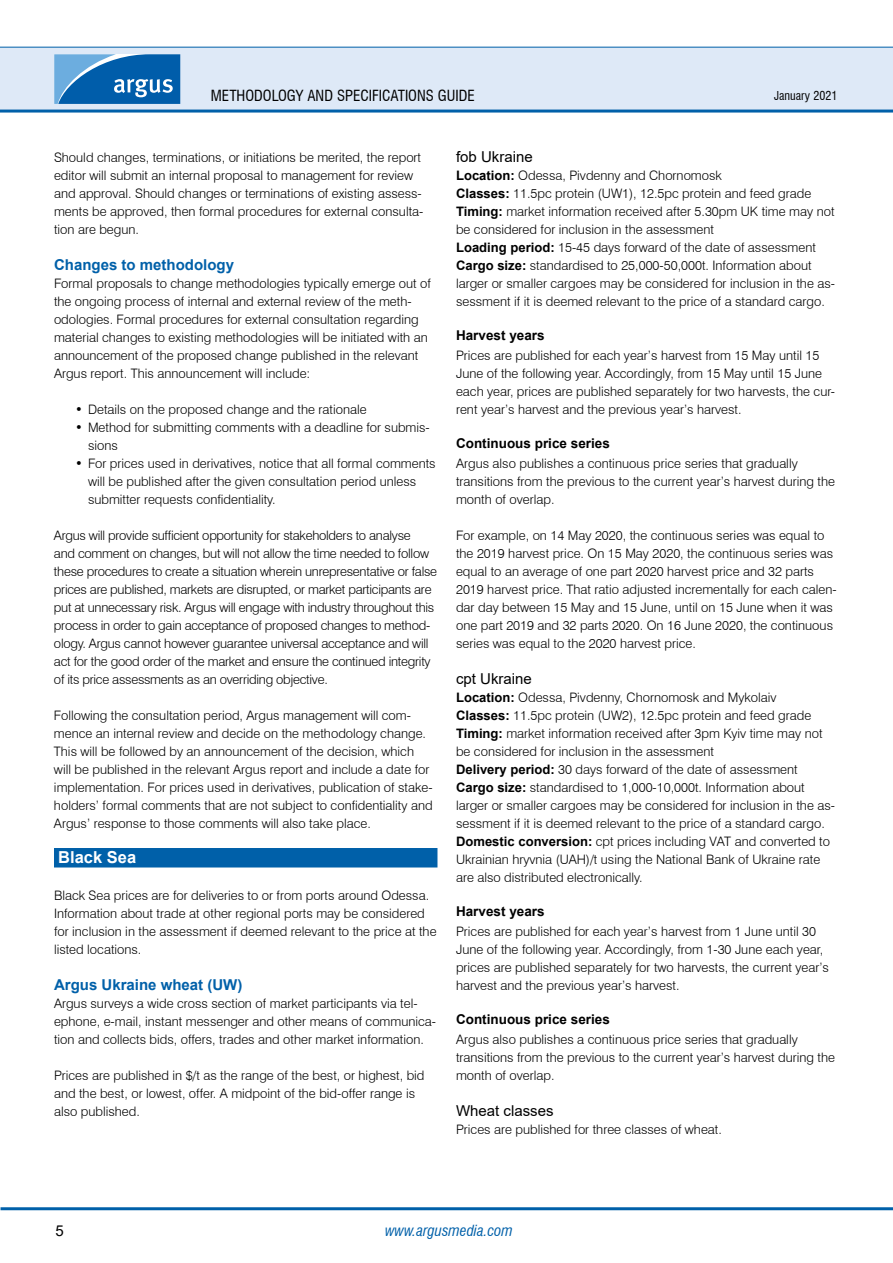
<style>
.page{position:relative;width:893px;height:1263px;background:#fff}
.page>*{position:absolute;margin:0;border:0;box-sizing:border-box;transform-origin:0 0}
.t1{font:700 16.5px "Arial";color:#fff}
.t2{font:700 15px "Arial";color:#0060a9}
.t3{font:15px "Arial";color:#000}
.t4{font:condensed 15px "Swiss 721 BT";color:#000}
.t5{font:italic condensed 15px "Swiss 721 BT";color:#0060a9}
.t6{font:700 13.5px "Arial";color:#000}
.t7{font:300 13.05px/18px "Swiss 721 BT";color:#000}
.t8{font:300 13.05px/18px "Swiss 721 BT";letter-spacing:-.02em;color:#000}
.t9{font:condensed 12px "Swiss 721 BT";color:#000}
.s1{font-family:"Arial";font-weight:700}
</style>
<div class="page">
<div style="left:0;top:47px;width:893px;height:64px;background:#dee9f7"></div>
<hr style="left:0;top:110px;width:893px;height:3px;background:#0060a9">
<hr style="left:0;top:47px;width:893px;height:1px;background:#0060a9">
<hr style="left:1px;top:1207px;width:892px;height:3px;background:#0060a9">
<svg style="left:54px;top:54px;width:126px;height:50px;background:#317ebd"></svg>
<div style="left:54px;top:848px;width:383px;height:19px;background:#0060a9"></div>
<p class="t4" style="left:211px;top:86px;width:265px">METHODOLOGY AND SPECIFICATIONS GUIDE</p>
<p class="t9" style="left:774px;top:88px;width:65px">JANUARY 2021</p>
<p class="t7" style="left:54px;top:148px;width:371px">Should changes, terminations, or initiations be merited, the report editor will submit an internal proposal to management for review and approval. Should changes or terminations of existing assess&shy;ments be approved, then formal procedures for external consulta&shy;tion are begun.</p>
<p class="t2" style="left:54px;top:254px;width:182px">Changes to methodology</p>
<p class="t7" style="left:54px;top:274px;width:379px">Formal proposals to change methodologies typically emerge out of the ongoing process of internal and external review of the meth&shy;odologies. Formal procedures for external consultation regarding material changes to existing methodologies will be initiated with an announcement of the proposed change published in the relevant Argus report. This announcement will include:</p>
<p class="t7" style="left:75px;top:400px;width:293px">• Details on the proposed change and the rationale</p>
<p class="t7" style="left:88px;top:418px;width:343px;text-indent:-13px">• Method for submitting comments with a deadline for submis&shy;sions</p>
<p class="t7" style="left:88px;top:454px;width:349px;text-indent:-13px">• For prices used in derivatives, notice that all formal comments will be published after the given consultation period unless submitter requests confidentiality.</p>
<p class="t8" style="left:54px;top:526px;width:385px">Argus will provide sufficient opportunity for stakeholders to analyse<br>and comment on changes, but will not allow the time needed to follow these procedures to create a situation wherein unrepresentative or false prices are published, markets are disrupted, or market participants are put at unnecessary risk. Argus will engage with industry throughout this process in order to gain acceptance of proposed changes to method&shy;ology. Argus cannot however guarantee universal acceptance and will act for the good order of the market and ensure the continued integrity of its price assessments as an overriding objective.</p>
<p class="t7" style="left:54px;top:706px;width:380px">Following the consultation period, Argus management will com&shy;mence an internal review and decide on the methodology change.<br>This will be followed by an announcement of the decision, which will be published in the relevant Argus report and include a date for implementation. For prices used in derivatives, publication of stake&shy;holders’ formal comments that are not subject to confidentiality and Argus’ response to those comments will also take place.</p>
<p class="t1" style="left:58px;top:846px;width:79px">Black Sea</p>
<p class="t7" style="left:54px;top:886px;width:384px">Black Sea prices are for deliveries to or from ports around Odessa.<br>Information about trade at other regional ports may be considered for inclusion in the assessment if deemed relevant to the price at the listed locations.</p>
<p class="t2" style="left:54px;top:974px;width:190px">Argus Ukraine wheat (UW)</p>
<p class="t7" style="left:54px;top:994px;width:384px">Argus surveys a wide cross section of market participants via tel&shy;ephone, e-mail, instant messenger and other means of communica&shy;tion and collects bids, offers, trades and other market information.</p>
<p class="t7" style="left:54px;top:1066px;width:372px">Prices are published in $/t as the range of the best, or highest, bid and the best, or lowest, offer. A midpoint of the bid-offer range is also published.</p>
<p class="t3" style="left:456px;top:146px;width:78px">fob Ukraine</p>
<p class="t7" style="left:456px;top:166px;width:380px"><span class="s1">Location:</span> Odessa, Pivdenny and Chornomosk<br><span class="s1">Classes:</span> 11.5pc protein (UW1), 12.5pc protein and feed grade <span class="s1">Timing:</span> market information received after 5.30pm UK time may not be considered for inclusion in the assessment<br><span class="s1">Loading period:</span> 15-45 days forward of the date of assessment <span class="s1">Cargo size:</span> standardised to 25,000-50,000t. Information about larger or smaller cargoes may be considered for inclusion in the as&shy;sessment if it is deemed relevant to the price of a standard cargo.</p>
<p class="t6" style="left:456px;top:326px;width:90px">Harvest years</p>
<p class="t7" style="left:456px;top:346px;width:380px">Prices are published for each year’s harvest from 15 May until 15<br>June of the following year. Accordingly, from 15 May until 15 June each year, prices are published separately for two harvests, the cur&shy;rent year’s harvest and the previous year’s harvest.</p>
<p class="t6" style="left:456px;top:434px;width:155px">Continuous price series</p>
<p class="t7" style="left:456px;top:454px;width:381px">Argus also publishes a continuous price series that gradually transitions from the previous to the current year’s harvest during the month of overlap.</p>
<p class="t7" style="left:456px;top:526px;width:382px">For example, on 14 May 2020, the continuous series was equal to the 2019 harvest price. On 15 May 2020, the continuous series was equal to an average of one part 2020 harvest price and 32 parts 2019 harvest price. That ratio adjusted incrementally for each calen&shy;dar day between 15 May and 15 June, until on 15 June when it was one part 2019 and 32 parts 2020. On 16 June 2020, the continuous series was equal to the 2020 harvest price.</p>
<p class="t3" style="left:456px;top:668px;width:77px">cpt Ukraine</p>
<p class="t7" style="left:456px;top:688px;width:380px"><span class="s1">Location:</span> Odessa, Pivdenny, Chornomosk and Mykolaiv<br><span class="s1">Classes:</span> 11.5pc protein (UW2), 12.5pc protein and feed grade <span class="s1">Timing:</span> market information received after 3pm Kyiv time may not be considered for inclusion in the assessment<br><span class="s1">Delivery period:</span> 30 days forward of the date of assessment <span class="s1">Cargo size:</span> standardised to 1,000-10,000t. Information about larger or smaller cargoes may be considered for inclusion in the as&shy;sessment if it is deemed relevant to the price of a standard cargo.<br><span class="s1">Domestic conversion:</span> cpt prices including VAT and converted to Ukrainian hryvnia (UAH)/t using the National Bank of Ukraine rate are also distributed electronically.</p>
<p class="t6" style="left:456px;top:902px;width:90px">Harvest years</p>
<p class="t7" style="left:456px;top:922px;width:374px">Prices are published for each year’s harvest from 1 June until 30<br>June of the following year. Accordingly, from 1-30 June each year, prices are published separately for two harvests, the current year’s harvest and the previous year’s harvest.</p>
<p class="t6" style="left:456px;top:1010px;width:155px">Continuous price series</p>
<p class="t7" style="left:456px;top:1030px;width:381px">Argus also publishes a continuous price series that gradually transitions from the previous to the current year’s harvest during the month of overlap.</p>
<p class="t3" style="left:456px;top:1100px;width:99px">Wheat classes</p>
<p class="t7" style="left:456px;top:1120px;width:267px">Prices are published for three classes of wheat.</p>
<p class="t3" style="left:55px;top:1220px;width:10px">5</p>
<p class="t5" style="left:385px;top:1221px;width:129px">www.argusmedia.com</p>
</div>
